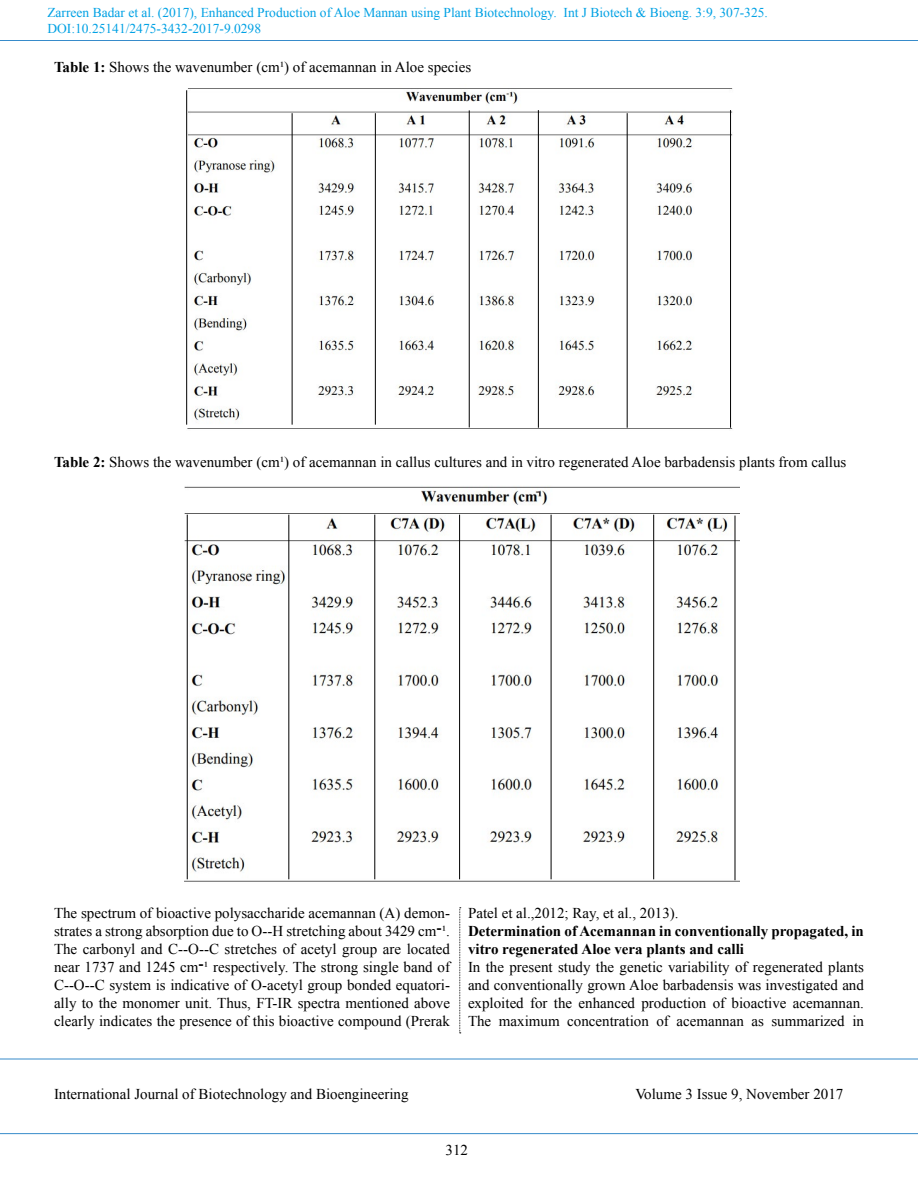
<style>
.page{position:relative;width:918px;height:1188px;background:#fff}
.page>*{position:absolute;margin:0;border:0;box-sizing:border-box;transform-origin:0 0}
.t1{font:15px/18px "Times New Roman";color:#000;text-align:justify}
.t2{font:700 15px/18px "Times New Roman";color:#000}
.t3{font:13.5px/16.2px "Times New Roman";color:#00a1e4}
.s1{font-weight:700}
</style>
<div class="page">
<hr style="left:0;top:40px;width:918px;height:1px;background:#378bca">
<hr style="left:0;top:1059px;width:918px;height:1px;background:#378bca">
<hr style="left:0;top:1133px;width:918px;height:1px;background:#378bca">
<img style="left:187px;top:88px;width:546px;height:341px">
<hr style="left:186px;top:90px;width:1px;height:335px;background:#000">
<hr style="left:292px;top:113px;width:1px;height:312px;background:#000">
<hr style="left:375px;top:113px;width:1px;height:312px;background:#000">
<hr style="left:469px;top:110px;width:1px;height:317px;background:#000">
<hr style="left:538px;top:110px;width:1px;height:318px;background:#000">
<hr style="left:627px;top:113px;width:1px;height:315px;background:#000">
<hr style="left:730px;top:110px;width:1px;height:318px;background:#000">
<img style="left:184px;top:486px;width:556px;height:396px">
<hr style="left:289px;top:515px;width:1px;height:364px;background:#000">
<hr style="left:374px;top:515px;width:1px;height:364px;background:#000">
<hr style="left:459px;top:515px;width:1px;height:364px;background:#000">
<hr style="left:551px;top:515px;width:1px;height:364px;background:#000">
<hr style="left:653px;top:515px;width:1px;height:364px;background:#000">
<hr style="left:735px;top:516px;width:1px;height:364px;background:#000">
<hr style="left:187px;top:515px;width:1px;height:364px;background:#000">
<svg style="left:459px;top:907px;width:2px;height:127px"></svg>
<p class="t3" style="left:47px;top:4px;width:722px">Zarreen Badar et al. (2017), Enhanced Production of Aloe Mannan using Plant Biotechnology. Int J Biotech &amp; Bioeng. 3:9, 307-325.<br>DOI:10.25141/2475-3432-2017-9.0298</p>
<p class="t1" style="left:54px;top:58px;width:419px"><span class="s1">Table 1:</span> Shows the wavenumber (cm¹) of acemannan in Aloe species</p>
<p class="t1" style="left:54px;top:452px;width:794px"><span class="s1">Table 2:</span> Shows the wavenumber (cm¹) of acemannan in callus cultures and in vitro regenerated Aloe barbadensis plants from callus</p>
<p class="t1" style="left:54px;top:904px;width:398px">The spectrum of bioactive polysaccharide acemannan (A) demon&shy;strates a strong absorption due to O--H stretching about 3429 cm־¹.<br>The carbonyl and C--O--C stretches of acetyl group are located near 1737 and 1245 cm־¹ respectively. The strong single band of C--O--C system is indicative of O-acetyl group bonded equatori&shy;ally to the monomer unit. Thus, FT-IR spectra mentioned above clearly indicates the presence of this bioactive compound (Prerak</p>
<p class="t1" style="left:468px;top:904px;width:212px">Patel et al.,2012; Ray, et al., 2013).</p>
<p class="t2" style="left:468px;top:922px;width:397px">Determination of Acemannan in conventionally propagated, in vitro regenerated Aloe vera plants and calli</p>
<p class="t1" style="left:468px;top:958px;width:398px">In the present study the genetic variability of regenerated plants and conventionally grown Aloe barbadensis was investigated and exploited for the enhanced production of bioactive acemannan.<br>The maximum concentration of acemannan as summarized in</p>
<p class="t1" style="left:54px;top:1085px;width:356px">International Journal of Biotechnology and Bioengineering</p>
<p class="t1" style="left:635px;top:1085px;width:210px">Volume 3 Issue 9, November 2017</p>
<p class="t1" style="left:446px;top:1141px;width:24px">312</p>
</div>
